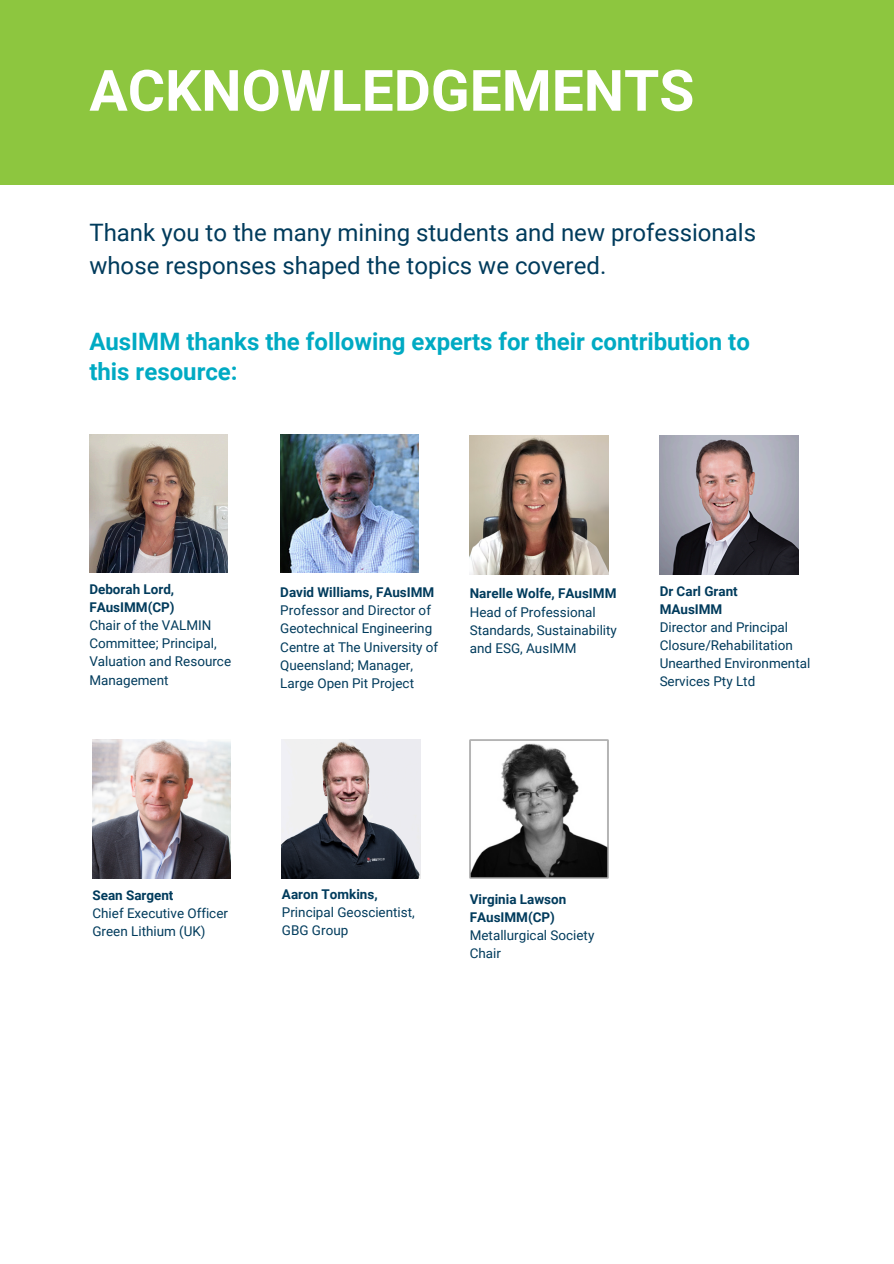
<style>
.page{position:relative;width:894px;height:1264px;background:#fff}
.page>*{position:absolute;margin:0;border:0;box-sizing:border-box;transform-origin:0 0}
.t1{font:700 57px "Roboto";color:#fff}
.t2{font:24px/32.7px "Roboto";color:#003b5c}
.t3{font:700 24px/30.3px "Roboto";color:#00aac3}
.t4{font:13.5px/18.1px "Roboto";color:#003b5c}
.t5{font:700 13.5px "Roboto";color:#003b5c}
</style>
<div class="page">
<div style="left:0;top:0;width:893px;height:184px;background:#8dc63f"></div>
<img style="left:282px;top:740px;width:138px;height:138px">
<img style="left:92px;top:740px;width:139px;height:138px">
<img style="left:469px;top:740px;width:139px;height:138px">
<img style="left:89px;top:434px;width:139px;height:139px">
<img style="left:280px;top:434px;width:138px;height:139px">
<img style="left:469px;top:436px;width:139px;height:138px">
<img style="left:659px;top:436px;width:138px;height:138px">
<p class="t1" style="left:89px;top:58px;width:606px">ACKNOWLEDGEMENTS</p>
<p class="t2" style="left:89px;top:216px;width:668px">Thank you to the many mining students and new professionals whose responses shaped the topics we covered.</p>
<p class="t3" style="left:89px;top:326px;width:662px">AusIMM thanks the following experts for their contribution to this resource:</p>
<p class="t5" style="left:89px;top:581px;width:86px">Deborah Lord,</p>
<p class="t5" style="left:89px;top:599px;width:87px">FAusIMM(CP)</p>
<p class="t4" style="left:89px;top:616px;width:143px">Chair of the VALMIN<br>Committee; Principal,<br>Valuation and Resource<br>Management</p>
<p class="t5" style="left:280px;top:584px;width:155px">David Williams, FAusIMM</p>
<p class="t4" style="left:280px;top:601px;width:159px">Professor and Director of<br>Geotechnical Engineering<br>Centre at The University of<br>Queensland; Manager,<br>Large Open Pit Project</p>
<p class="t5" style="left:469px;top:586px;width:148px">Narelle Wolfe, FAusIMM</p>
<p class="t4" style="left:469px;top:603px;width:149px">Head of Professional<br>Standards, Sustainability and ESG, AusIMM</p>
<p class="t5" style="left:659px;top:584px;width:80px">Dr Carl Grant</p>
<p class="t5" style="left:659px;top:602px;width:64px">MAusIMM</p>
<p class="t4" style="left:659px;top:618px;width:134px">Director and Principal<br>Closure/Rehabilitation</p>
<p class="t4" style="left:659px;top:654px;width:152px">Unearthed Environmental<br>Services Pty Ltd</p>
<p class="t5" style="left:92px;top:888px;width:82px">Sean Sargent</p>
<p class="t4" style="left:92px;top:904px;width:137px">Chief Executive Officer</p>
<p class="t4" style="left:92px;top:922px;width:115px">Green Lithium (UK)</p>
<p class="t5" style="left:282px;top:886px;width:97px">Aaron Tomkins,</p>
<p class="t4" style="left:282px;top:903px;width:134px">Principal Geoscientist,<br>GBG Group</p>
<p class="t5" style="left:469px;top:891px;width:98px">Virginia Lawson</p>
<p class="t5" style="left:469px;top:909px;width:87px">FAusIMM(CP)</p>
<p class="t4" style="left:469px;top:926px;width:126px">Metallurgical Society</p>
<p class="t4" style="left:469px;top:943px;width:33px">Chair</p>
</div>
